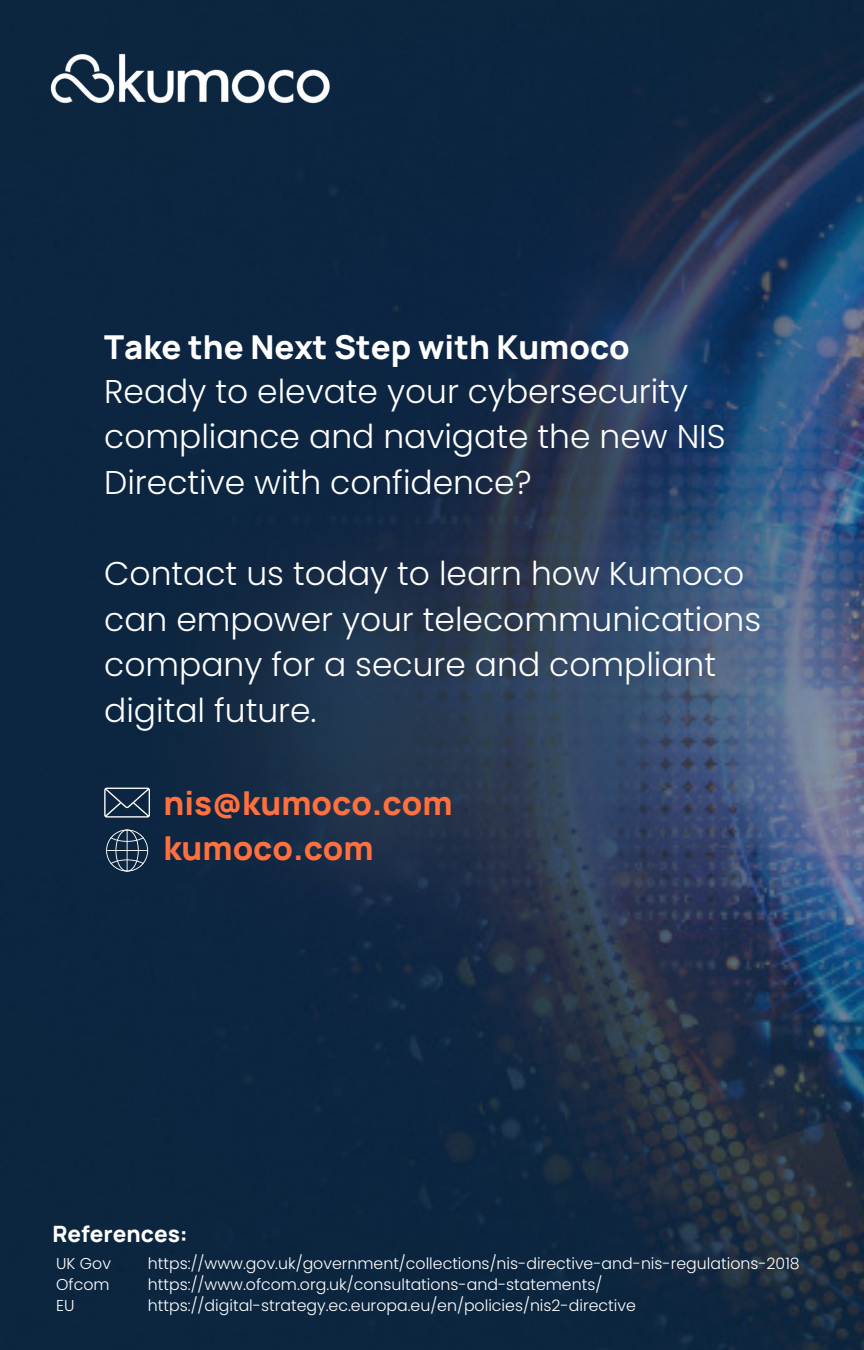
<style>
.page{position:relative;width:864px;height:1350px;background:#fff}
.page>*{position:absolute;margin:0;border:0;box-sizing:border-box;transform-origin:0 0}
.t1{font:300 32.85px/45.4px "Poppins";color:#fff}
.t2{font:800 32.85px "Manrope";color:#fff}
.t3{font:800 32.85px/45.4px "Manrope";color:#ff703e}
.t4{font:800 22.5px "Manrope";color:#fff}
.t5{font:300 15.75px/20.9px "Poppins";color:#fff;text-align:justify}
</style>
<div class="page">
<img style="left:0;top:0;width:864px;height:1350px">
<img style="left:48px;top:47px;width:285px;height:62px">
<svg style="left:104px;top:788px;width:46px;height:30px"></svg>
<svg style="left:106px;top:830px;width:42px;height:42px;background:#394e64"></svg>
<h1 class="t2" style="left:104px;top:324px;width:527px">Take the Next Step with Kumoco</h1>
<h1 class="t1" style="left:104px;top:369px;width:623px">Ready to elevate your cybersecurity compliance and navigate the new NIS<br>Directive with confidence?</h1>
<h1 class="t1" style="left:104px;top:551px;width:659px">Contact us today to learn how Kumoco can empower your telecommunications company for a secure and compliant digital future.</h1>
<h1 class="t3" style="left:163px;top:779px;width:291px">nis@kumoco.com kumoco.com</h1>
<h2 class="t4" style="left:53px;top:1218px;width:137px">References:</h2>
<p class="t5" style="left:56px;top:1253px;width:56px">UK Gov Ofcom EU</p>
<p class="t5" style="left:148px;top:1253px;width:653px;text-align:left">https://www.gov.uk/government/collections/nis-directive-and-nis-regulations-2018 https://www.ofcom.org.uk/consultations-and-statements/ https://digital-strategy.ec.europa.eu/en/policies/nis2-directive</p>
</div>
